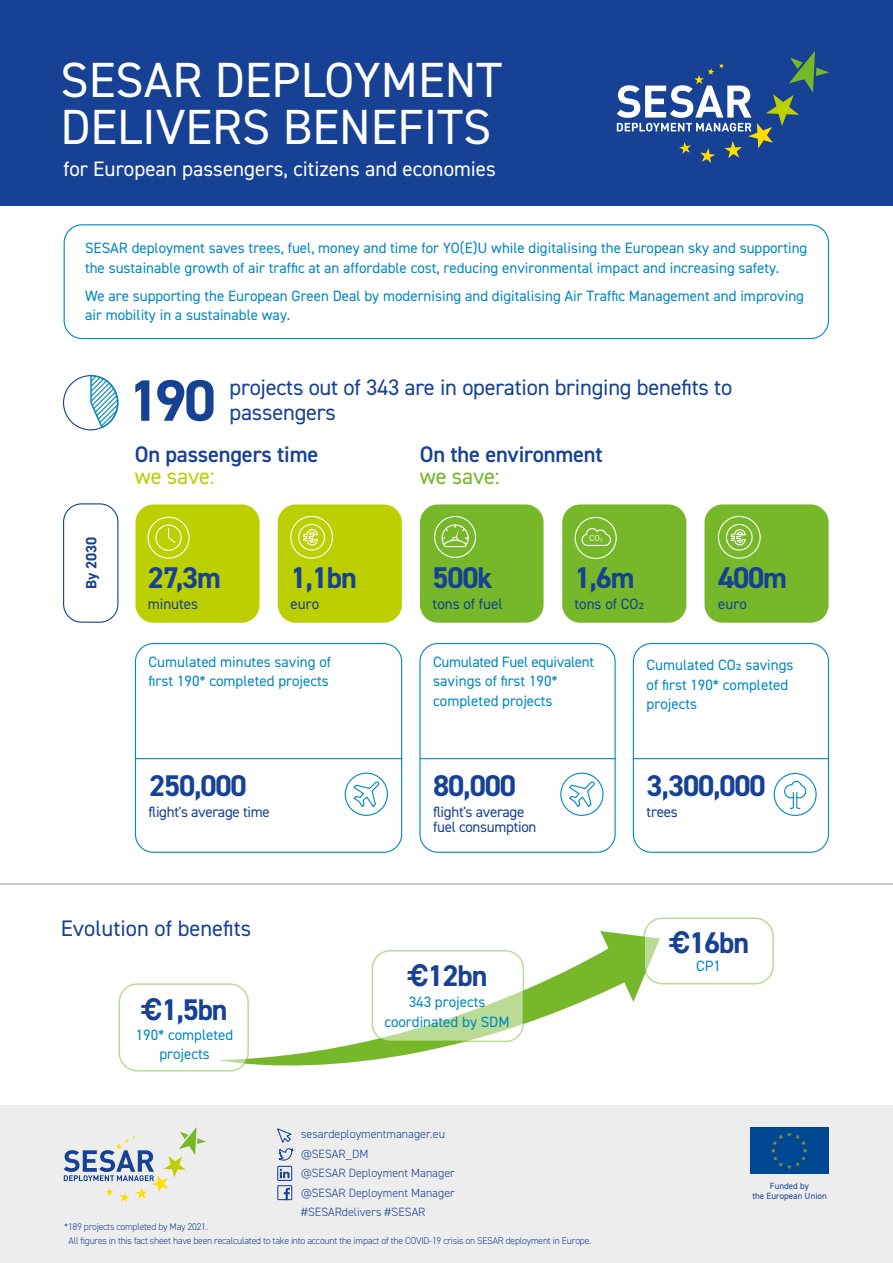
<style>
.page{position:relative;width:893px;height:1263px;background:#fff}
.page>*{position:absolute;margin:0;border:0;box-sizing:border-box;transform-origin:0 0}
.t1{font:700 58.5px "DIN2014";color:#164194}
.t2{font:49.5px/46.5px "DIN2014";color:#fff}
.t3{font:700 30px "DIN2014";letter-spacing:-.04em;color:#164194}
.t4{font:22.5px/25.5px "DIN2014";letter-spacing:-.01em;color:#164194}
.t5{font:600 22.5px "DIN2014";letter-spacing:-.01em;color:#164194}
.t6{font:22.5px "DIN2014";letter-spacing:-.01em;color:#bccf00}
.t7{font:22.5px "DIN2014";letter-spacing:-.01em;color:#76b82a}
.t8{font:21px "DIN2014";color:#fff}
.t9{font:15px/19.5px "DIN2014";color:#0088c2}
.t10{font:15px/15px "DIN2014";letter-spacing:-.02em;color:#164194}
.t11{font:15px "DIN2014";color:#164194}
.t12{font:700 15px "DIN2014";color:#164194}
.t13{font:300 12px/19.5px "DIN2014";color:#164194}
.t14{font:300 9.75px/13.5px "DIN2014";letter-spacing:-.025em;color:#164194}
.t15{font:9px/10.5px "DIN2014";color:#164194;text-align:center}
.t16{font:8.55px "DIN";color:#fff}
.s1{font-family:"Nunito"}
.s2{font-family:"Helvetica"}
</style>
<div class="page">
<svg style="left:218px;top:950px;width:382px;height:122px"></svg>
<svg style="left:600px;top:931px;width:60px;height:71px"></svg>
<div style="left:0;top:1106px;width:893px;height:157px;background:#ededed"></div>
<svg style="left:64px;top:1127px;width:142px;height:75px"></svg>
<img style="left:750px;top:1127px;width:78px;height:46px">
<div style="left:135px;top:504px;width:125px;height:119px;background:#bccf00;border-radius:18px"></div>
<div style="left:119px;top:984px;width:129px;height:87px;background:#fff;border-radius:18px"></div>
<div style="left:119px;top:983px;width:130px;height:88px;border:2px solid #76b82a;border-radius:18px"></div>
<div style="left:644px;top:918px;width:129px;height:66px;background:#fff;border-radius:18px"></div>
<div style="left:643px;top:917px;width:131px;height:67px;border:2px solid #76b82a;border-radius:18px"></div>
<svg style="left:372px;top:951px;width:151px;height:90px"></svg>
<div style="left:372px;top:950px;width:152px;height:92px;border:2px solid #76b82a;border-radius:18px"></div>
<div style="left:278px;top:504px;width:124px;height:119px;background:#bccf00;border-radius:18px"></div>
<div style="left:420px;top:504px;width:124px;height:119px;background:#76b82a;border-radius:18px"></div>
<div style="left:562px;top:504px;width:124px;height:119px;background:#76b82a;border-radius:18px"></div>
<div style="left:704px;top:504px;width:125px;height:119px;background:#76b82a;border-radius:18px"></div>
<div style="left:0;top:0;width:893px;height:205px;background:#164194"></div>
<div style="left:64px;top:224px;width:765px;height:115px;border:1px solid #0088c2;border-radius:18px"></div>
<div style="left:135px;top:643px;width:267px;height:210px;border:1px solid #0088c2;border-radius:18px"></div>
<div style="left:63px;top:503px;width:55px;height:120px;border:1px solid #164194;border-radius:18px"></div>
<svg style="left:147px;top:516px;width:43px;height:43px"></svg>
<svg style="left:290px;top:515px;width:43px;height:44px"></svg>
<svg style="left:717px;top:515px;width:44px;height:44px"></svg>
<svg style="left:574px;top:516px;width:43px;height:43px"></svg>
<hr style="left:135px;top:758px;width:267px;height:1px;background:#0088c2">
<svg style="left:617px;top:51px;width:212px;height:112px"></svg>
<svg style="left:89px;top:374px;width:30px;height:55px"></svg>
<div style="left:345px;top:773px;width:43px;height:43px;border:1px solid #0088c2;border-radius:50%"></div>
<svg style="left:353px;top:781px;width:27px;height:27px"></svg>
<div style="left:419px;top:643px;width:197px;height:210px;border:1px solid #0088c2;border-radius:18px"></div>
<hr style="left:419px;top:758px;width:197px;height:1px;background:#0088c2">
<div style="left:560px;top:773px;width:44px;height:43px;border:1px solid #0088c2;border-radius:50%"></div>
<svg style="left:569px;top:781px;width:26px;height:27px"></svg>
<svg style="left:434px;top:516px;width:43px;height:42px"></svg>
<hr style="left:0;top:883px;width:893px;height:1px;background:#9d9fae">
<div style="left:277px;top:1166px;width:15px;height:15px;border:1px solid #164194"></div>
<svg style="left:280px;top:1169px;width:10px;height:9px"></svg>
<svg style="left:277px;top:1185px;width:16px;height:16px"></svg>
<svg style="left:277px;top:1128px;width:17px;height:33px"></svg>
<div style="left:633px;top:643px;width:196px;height:210px;border:1px solid #0088c2;border-radius:18px"></div>
<hr style="left:633px;top:758px;width:196px;height:1px;background:#0088c2">
<div style="left:774px;top:773px;width:43px;height:43px;border:1px solid #0088c2;border-radius:50%"></div>
<svg style="left:784px;top:780px;width:23px;height:29px"></svg>
<h2 class="t2" style="left:61px;top:56px;width:443px">SESAR DEPLOYMENT<br>DELIVERS BENEFITS</h2>
<h3 class="t8" style="left:63px;top:156px;width:434px">for European passengers, citizens and economies</h3>
<p class="t9" style="left:85px;top:238px;width:724px">SESAR deployment saves trees, fuel, money and time for YO(E)U while digitalising the European sky and supporting the sustainable growth of air traffic at an affordable cost, reducing environmental impact and increasing safety.</p>
<p class="t9" style="left:85px;top:285px;width:720px">We are supporting the European Green Deal by modernising and digitalising Air Traffic Management and improving air mobility in a sustainable way.</p>
<p class="t12" style="left:81px;top:589px;width:54px;rotate:-90deg">By 2030</p>
<h3 class="t4" style="left:230px;top:374px;width:504px">projects out of 343 are in operation bringing benefits to passengers</h3>
<h1 class="t1" style="left:128px;top:362px;width:89px">190</h1>
<h3 class="t5" style="left:135px;top:439px;width:185px">On passengers time</h3>
<h3 class="t6" style="left:135px;top:462px;width:81px">we save:</h3>
<h3 class="t5" style="left:420px;top:439px;width:184px">On the environment</h3>
<h3 class="t7" style="left:420px;top:462px;width:81px">we save:</h3>
<p class="t16" style="left:589px;top:532px;width:15px">CO<sub>2</sub></p>
<h3 class="t3" style="left:290px;top:558px;width:68px">1,1bn</h3>
<h3 class="t3" style="left:574px;top:558px;width:62px">1,6m</h3>
<h3 class="t3" style="left:718px;top:558px;width:70px">400m</h3>
<h3 class="t3" style="left:148px;top:558px;width:75px">27,3m</h3>
<h3 class="t3" style="left:432px;top:558px;width:62px">500k</h3>
<p class="t11" style="left:148px;top:594px;width:52px">minutes</p>
<p class="t11" style="left:433px;top:594px;width:71px">tons of fuel</p>
<p class="t10" style="left:291px;top:596px;width:30px">euro</p>
<p class="t10" style="left:575px;top:596px;width:71px">tons of CO<span class="s1">₂</span></p>
<p class="t10" style="left:718px;top:596px;width:30px">euro</p>
<p class="t9" style="left:149px;top:651px;width:184px">Cumulated minutes saving of first 190* completed projects</p>
<p class="t9" style="left:433px;top:651px;width:162px">Cumulated Fuel equivalent savings of first 190* completed projects</p>
<p class="t9" style="left:647px;top:655px;width:148px">Cumulated CO<span class="s1">₂</span> savings of first 190* completed projects</p>
<h3 class="t3" style="left:149px;top:766px;width:99px">250,000</h3>
<h3 class="t3" style="left:433px;top:766px;width:84px">80,000</h3>
<h3 class="t3" style="left:647px;top:766px;width:121px">3,300,000</h3>
<p class="t10" style="left:149px;top:804px;width:123px">flight's average time</p>
<p class="t10" style="left:433px;top:804px;width:105px">flight's average fuel consumption</p>
<p class="t10" style="left:647px;top:804px;width:33px">trees</p>
<h3 class="t4" style="left:61px;top:915px;width:192px">Evolution of benefits</h3>
<h3 class="t3" style="left:140px;top:989px;width:89px"><span class="s2">€</span>1,5bn</h3>
<p class="t9" style="left:136px;top:1025px;width:99px;text-align:center">190* completed projects</p>
<h3 class="t3" style="left:406px;top:956px;width:82px"><span class="s2">€</span>12bn</h3>
<p class="t9" style="left:384px;top:992px;width:127px;text-align:center">343 projects coordinated by SDM</p>
<p class="t13" style="left:301px;top:1124px;width:155px">sesardeploymentmanager.eu @SESAR_DM<br>@SESAR Deployment Manager @SESAR Deployment Manager #SESARdelivers #SESAR</p>
<p class="t14" style="left:69px;top:1220px;width:524px;text-indent:-4px">*189 projects completed by May 2021.<br>All figures in this fact sheet have been recalculated to take into account the impact of the COVID-19 crisis on SESAR deployment in Europe.</p>
<h3 class="t3" style="left:668px;top:922px;width:82px"><span class="s2">€</span>16bn</h3>
<p class="t9" style="left:696px;top:956px;width:26px">CP1</p>
<p class="t15" style="left:752px;top:1180px;width:76px">Funded by<br>the European Union</p>
</div>
